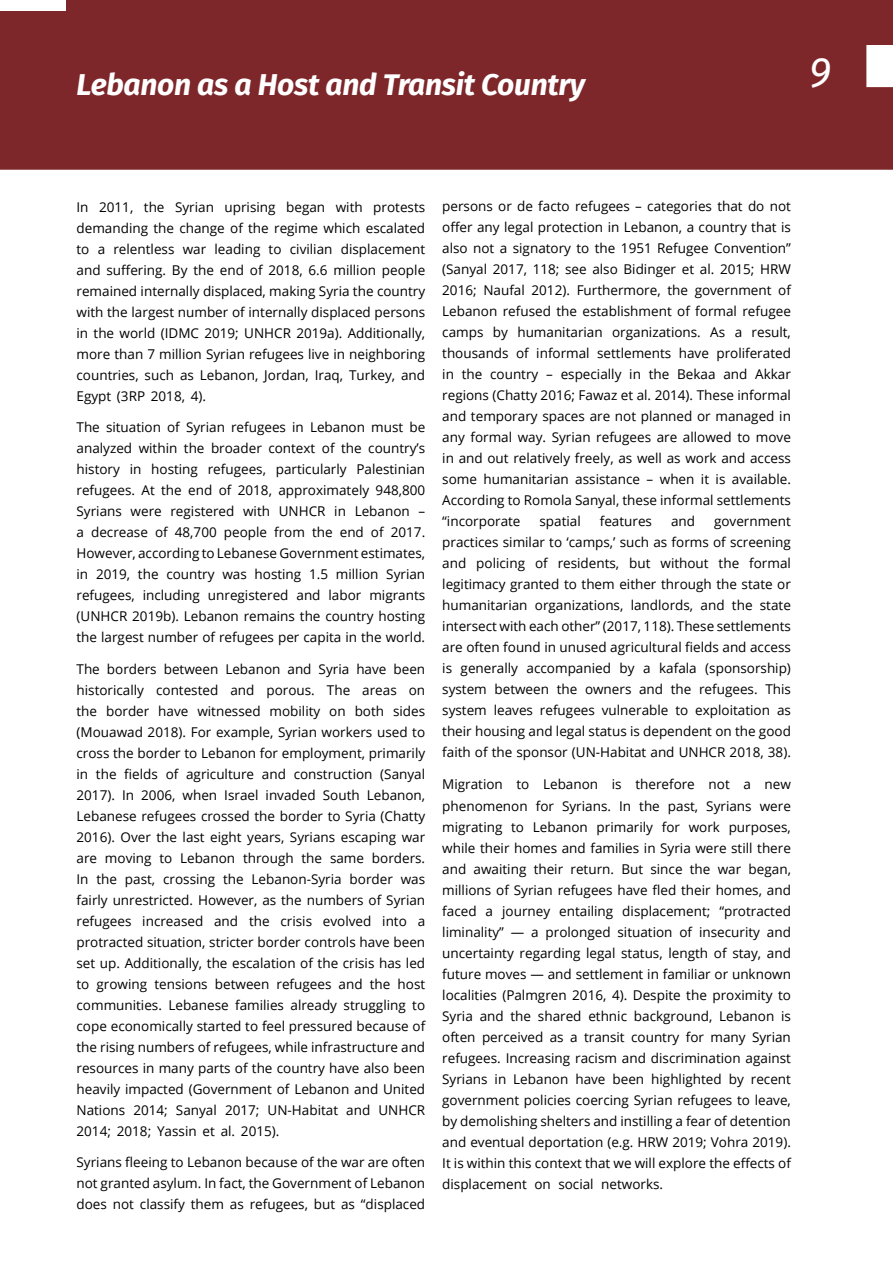
<style>
.page{position:relative;width:893px;height:1263px;background:#fff}
.page>*{position:absolute;margin:0;border:0;box-sizing:border-box;transform-origin:0 0}
.t1{font:italic 42px "Fira Sans";color:#fff}
.t2{font:italic 700 30px "Fira Sans";letter-spacing:-.01em;color:#fff}
.t3{font:13.5px/21px "Open Sans";color:#000;text-align:justify}
</style>
<div class="page">
<div style="left:0;top:0;width:893px;height:170px;background:#7e272a"></div>
<svg style="left:866px;top:45px;width:27px;height:42px"></svg>
<div style="left:0;top:0;width:66px;height:10px;background:#fff"></div>
<h2 class="t2" style="left:77px;top:59px;width:510px">Lebanon as a Host and Transit Country</h2>
<h1 class="t1" style="left:809px;top:41px;width:23px">9</h1>
<p class="t3" style="left:77px;top:196px;width:350px">In 2011, the Syrian uprising began with protests demanding the change of the regime which escalated to a relentless war leading to civilian displacement and suffering. By the end of 2018, 6.6 million people remained internally displaced, making Syria the country with the largest number of internally displaced persons in the world (IDMC 2019; UNHCR 2019a). Additionally, more than 7 million Syrian refugees live in neighboring countries, such as Lebanon, Jordan, Iraq, Turkey, and Egypt (3RP 2018, 4).</p>
<p class="t3" style="left:77px;top:416px;width:350px">The situation of Syrian refugees in Lebanon must be analyzed within the broader context of the country’s history in hosting refugees, particularly Palestinian refugees. At the end of 2018, approximately 948,800<br>Syrians were registered with UNHCR in Lebanon – a decrease of 48,700 people from the end of 2017.<br>However, according to Lebanese Government estimates, in 2019, the country was hosting 1.5 million Syrian refugees, including unregistered and labor migrants (UNHCR 2019b). Lebanon remains the country hosting the largest number of refugees per capita in the world.</p>
<p class="t3" style="left:77px;top:658px;width:350px">The borders between Lebanon and Syria have been historically contested and porous. The areas on the border have witnessed mobility on both sides (Mouawad 2018). For example, Syrian workers used to cross the border to Lebanon for employment, primarily in the fields of agriculture and construction (Sanyal 2017). In 2006, when Israel invaded South Lebanon, Lebanese refugees crossed the border to Syria (Chatty 2016). Over the last eight years, Syrians escaping war are moving to Lebanon through the same borders.<br>In the past, crossing the Lebanon-Syria border was fairly unrestricted. However, as the numbers of Syrian refugees increased and the crisis evolved into a protracted situation, stricter border controls have been set up. Additionally, the escalation of the crisis has led to growing tensions between refugees and the host communities. Lebanese families already struggling to cope economically started to feel pressured because of the rising numbers of refugees, while infrastructure and resources in many parts of the country have also been heavily impacted (Government of Lebanon and United Nations 2014; Sanyal 2017; UN-Habitat and UNHCR 2014; 2018; Yassin et al. 2015).</p>
<p class="t3" style="left:77px;top:1151px;width:350px">Syrians fleeing to Lebanon because of the war are often not granted asylum. In fact, the Government of Lebanon does not classify them as refugees, but as “displaced</p>
<p class="t3" style="left:442px;top:195px;width:350px">persons or de facto refugees – categories that do not offer any legal protection in Lebanon, a country that is also not a signatory to the 1951 Refugee Convention” (Sanyal 2017, 118; see also Bidinger et al. 2015; HRW 2016; Naufal 2012). Furthermore, the government of Lebanon refused the establishment of formal refugee camps by humanitarian organizations. As a result, thousands of informal settlements have proliferated in the country – especially in the Bekaa and Akkar regions (Chatty 2016; Fawaz et al. 2014). These informal and temporary spaces are not planned or managed in any formal way. Syrian refugees are allowed to move in and out relatively freely, as well as work and access some humanitarian assistance – when it is available.<br>According to Romola Sanyal, these informal settlements “incorporate</p>
<p class="t3" style="left:539px;top:510px;width:43px">spatial</p>
<p class="t3" style="left:600px;top:510px;width:54px">features</p>
<p class="t3" style="left:671px;top:510px;width:26px">and</p>
<p class="t3" style="left:442px;top:510px;width:350px;text-indent:272px">government practices similar to ‘camps,’ such as forms of screening and policing of residents, but without the formal legitimacy granted to them either through the state or humanitarian organizations, landlords, and the state intersect with each other” (2017, 118). These settlements are often found in unused agricultural fields and access is generally accompanied by a kafala (sponsorship) system between the owners and the refugees. This system leaves refugees vulnerable to exploitation as their housing and legal status is dependent on the good faith of the sponsor (UN-Habitat and UNHCR 2018, 38).</p>
<p class="t3" style="left:442px;top:774px;width:350px">Migration to Lebanon is therefore not a new phenomenon for Syrians. In the past, Syrians were migrating to Lebanon primarily for work purposes, while their homes and families in Syria were still there and awaiting their return. But since the war began, millions of Syrian refugees have fled their homes, and faced a journey entailing displacement; “protracted liminality” — a prolonged situation of insecurity and uncertainty regarding legal status, length of stay, and future moves — and settlement in familiar or unknown localities (Palmgren 2016, 4). Despite the proximity to Syria and the shared ethnic background, Lebanon is often perceived as a transit country for many Syrian refugees. Increasing racism and discrimination against Syrians in Lebanon have been highlighted by recent government policies coercing Syrian refugees to leave, by demolishing shelters and instilling a fear of detention and eventual deportation (e.g. HRW 2019; Vohra 2019).<br>It is within this context that we will explore the effects of displacement on social networks.</p>
</div>
